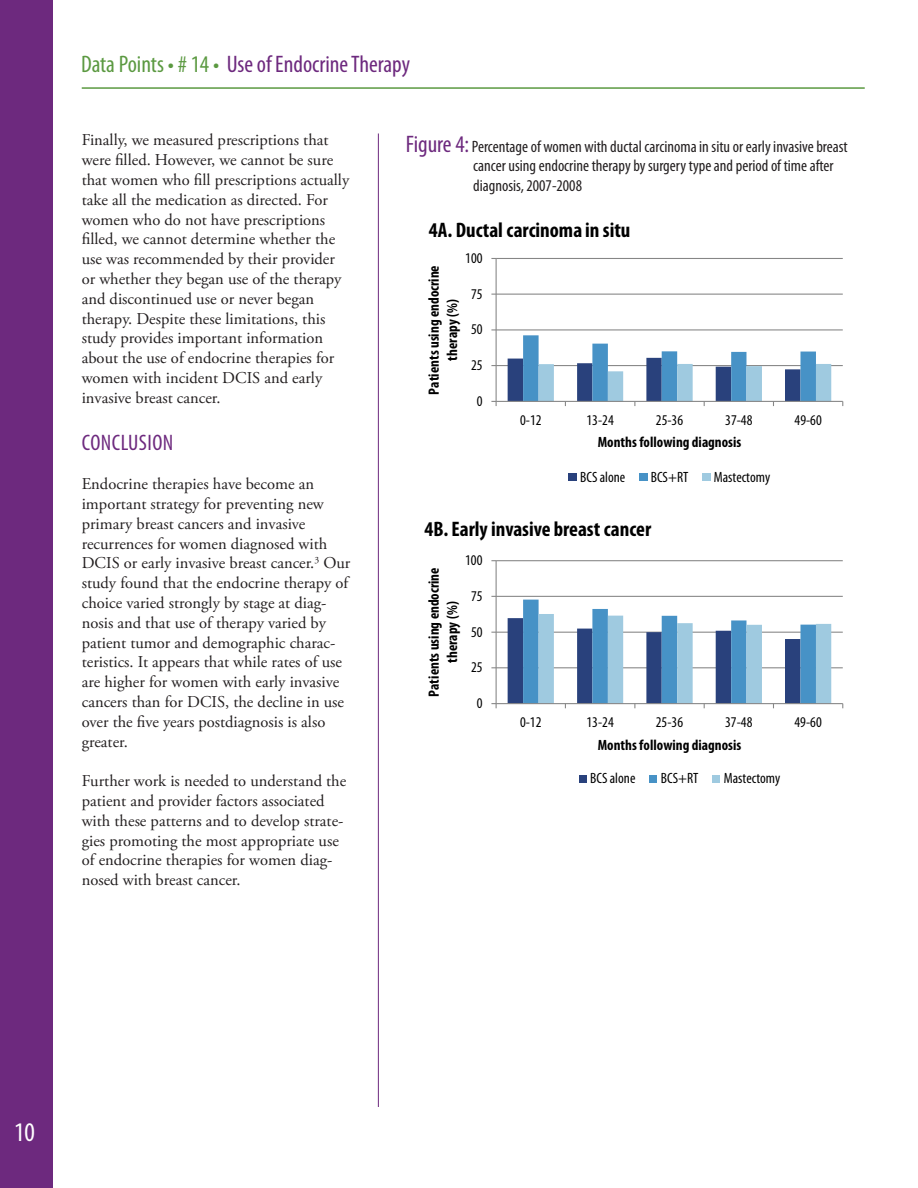
<style>
.page{position:relative;width:918px;height:1188px;background:#fff}
.page>*{position:absolute;margin:0;border:0;box-sizing:border-box;transform-origin:0 0}
.t1{font:condensed 27px "Myriad Pro";color:#fff}
.t2{font:condensed 24px "Myriad Pro";color:#6d297e}
.t3{font:condensed 22.5px "Myriad Pro";letter-spacing:.02em;color:#6d297e}
.t4{font:700 condensed 21px "Myriad Pro";color:#000}
.t5{font:16.5px/19.8px "Adobe Garamond Pro";color:#231f20}
.t6{font:condensed 16.5px/19.8px "Myriad Pro";color:#231f20}
.t7{font:condensed 15px "Myriad Pro";color:#000}
.t8{font:700 condensed 15px/18.1px "Myriad Pro";color:#000;text-align:center}
.s1{color:#5b9941}
.s2{font-size:24px;color:#6d297e}
</style>
<div class="page">
<div style="left:0;top:0;width:52px;height:1188px;background:#6d297e"></div>
<hr style="left:82px;top:87px;width:783px;height:2px;background:#5b9941">
<hr style="left:378px;top:134px;width:1px;height:973px;background:#6d297e">
<hr style="left:496px;top:365px;width:347px;height:1px;background:#868686">
<hr style="left:496px;top:329px;width:347px;height:1px;background:#868686">
<hr style="left:496px;top:294px;width:347px;height:1px;background:#868686">
<hr style="left:496px;top:258px;width:347px;height:1px;background:#868686">
<hr style="left:496px;top:258px;width:1px;height:143px;background:#868686">
<hr style="left:496px;top:401px;width:347px;height:1px;background:#868686">
<svg style="left:491px;top:401px;width:6px;height:5px"></svg>
<svg style="left:508px;top:335px;width:323px;height:71px"></svg>
<div style="left:569px;top:473px;width:8px;height:8px;background:#29417c"></div>
<div style="left:639px;top:473px;width:8px;height:8px;background:#4792c6"></div>
<div style="left:702px;top:473px;width:8px;height:8px;background:#9fcae0"></div>
<hr style="left:496px;top:667px;width:347px;height:1px;background:#868686">
<hr style="left:496px;top:632px;width:347px;height:1px;background:#868686">
<hr style="left:496px;top:596px;width:347px;height:1px;background:#868686">
<hr style="left:496px;top:560px;width:347px;height:1px;background:#868686">
<hr style="left:496px;top:561px;width:1px;height:143px;background:#868686">
<hr style="left:496px;top:703px;width:347px;height:1px;background:#868686">
<svg style="left:491px;top:703px;width:6px;height:5px"></svg>
<svg style="left:508px;top:600px;width:323px;height:108px"></svg>
<div style="left:579px;top:775px;width:8px;height:8px;background:#29417c"></div>
<div style="left:649px;top:775px;width:8px;height:8px;background:#4792c6"></div>
<div style="left:712px;top:775px;width:8px;height:8px;background:#9fcae0"></div>
<h2 class="t2" style="left:81px;top:50px;width:331px"><span class="s1">Data Points • # 14 •</span> Use of Endocrine Therapy</h2>
<p class="t5" style="left:82px;top:131px;width:269px">Finally, we measured prescriptions that were filled. However, we cannot be sure that women who fill prescriptions actually take all the medication as directed. For women who do not have prescriptions filled, we cannot determine whether the use was recommended by their provider or whether they began use of the therapy and discontinued use or never began therapy. Despite these limitations, this study provides important information about the use of endocrine therapies for women with incident DCIS and early invasive breast cancer.</p>
<h1 class="t3" style="left:82px;top:429px;width:93px">CONCLUSION</h1>
<p class="t5" style="left:82px;top:475px;width:270px">Endocrine therapies have become an important strategy for preventing new primary breast cancers and invasive recurrences for women diagnosed with DCIS or early invasive breast cancer.<sup>3</sup> Our study found that the endocrine therapy of choice varied strongly by stage at diag&shy;nosis and that use of therapy varied by patient tumor and demographic charac&shy;teristics. It appears that while rates of use are higher for women with early invasive cancers than for DCIS, the decline in use over the five years postdiagnosis is also greater.</p>
<p class="t5" style="left:82px;top:772px;width:266px">Further work is needed to understand the patient and provider factors associated with these patterns and to develop strate&shy;gies promoting the most appropriate use of endocrine therapies for women diag&shy;nosed with breast cancer.</p>
<p class="t6" style="left:473px;top:136px;width:376px;text-indent:-67px"><span class="s2">Figure 4:</span> Percentage of women with ductal carcinoma in situ or early invasive breast cancer using endocrine therapy by surgery type and period of time after diagnosis, 2007-2008</p>
<p class="t4" style="left:429px;top:217px;width:203px">4A. Ductal carcinoma in situ</p>
<p class="t7" style="left:465px;top:249px;width:19px">100</p>
<p class="t8" style="left:425px;top:395px;width:131px;rotate:-90deg">Patients using endocrine therapy (%)</p>
<p class="t7" style="left:471px;top:285px;width:13px">75</p>
<p class="t7" style="left:471px;top:320px;width:13px">50</p>
<p class="t7" style="left:471px;top:356px;width:13px">25</p>
<p class="t7" style="left:477px;top:392px;width:7px">0</p>
<p class="t7" style="left:520px;top:411px;width:23px">0-12</p>
<p class="t7" style="left:587px;top:411px;width:29px">13-24</p>
<p class="t7" style="left:656px;top:411px;width:29px">25-36</p>
<p class="t7" style="left:725px;top:411px;width:29px">37-48</p>
<p class="t7" style="left:795px;top:411px;width:29px">49-60</p>
<p class="t8" style="left:598px;top:433px;width:145px">Months following diagnosis</p>
<p class="t7" style="left:580px;top:468px;width:47px">BCS alone</p>
<p class="t7" style="left:651px;top:468px;width:39px">BCS+RT</p>
<p class="t7" style="left:714px;top:468px;width:58px">Mastectomy</p>
<p class="t4" style="left:425px;top:516px;width:228px">4B. Early invasive breast cancer</p>
<p class="t7" style="left:465px;top:551px;width:19px">100</p>
<p class="t8" style="left:424px;top:697px;width:131px;rotate:-90deg">Patients using endocrine therapy (%)</p>
<p class="t7" style="left:471px;top:587px;width:13px">75</p>
<p class="t7" style="left:471px;top:623px;width:13px">50</p>
<p class="t7" style="left:471px;top:658px;width:13px">25</p>
<p class="t7" style="left:477px;top:694px;width:7px">0</p>
<p class="t7" style="left:520px;top:713px;width:23px">0-12</p>
<p class="t7" style="left:586px;top:713px;width:29px">13-24</p>
<p class="t7" style="left:656px;top:713px;width:29px">25-36</p>
<p class="t7" style="left:725px;top:713px;width:29px">37-48</p>
<p class="t7" style="left:794px;top:713px;width:29px">49-60</p>
<p class="t8" style="left:598px;top:735px;width:145px">Months following diagnosis</p>
<p class="t7" style="left:590px;top:769px;width:47px">BCS alone</p>
<p class="t7" style="left:661px;top:769px;width:39px">BCS+RT</p>
<p class="t7" style="left:724px;top:769px;width:58px">Mastectomy</p>
<h1 class="t1" style="left:14px;top:1116px;width:22px">10</h1>
</div>
